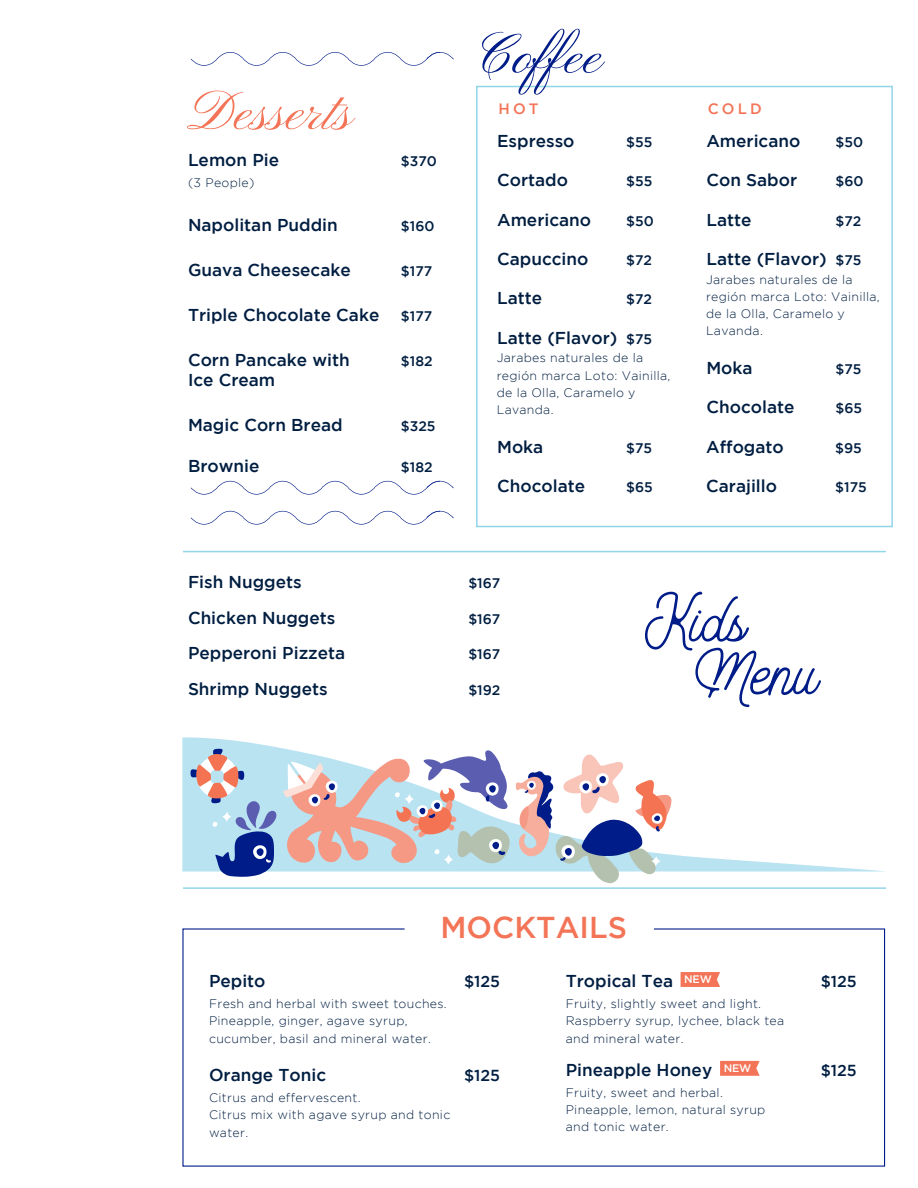
<style>
.page{position:relative;width:918px;height:1188px;background:#fff}
.page>*{position:absolute;margin:0;border:0;box-sizing:border-box;transform-origin:0 0}
.t1{font:57px "Pinyon Script";color:#f37457}
.t2{font:57px "Pinyon Script";color:#001c88}
.t3{font:56.4px/52.8px "Aurelig";color:#001c88}
.t4{font:500 30.15px "Gotham";color:#f37457}
.t5{font:500 17.1px/20.5px "Gotham";color:#001e41}
.t6{font:500 15.9px "Gotham";color:#001e41}
.t7{font:500 15px "Gotham";letter-spacing:.2em;color:#f37457}
.t8{font:500 13.95px "Gotham";color:#001e41}
.t9{font:300 12.3px/17.2px "Gotham";letter-spacing:.025em;color:#001e41}
.t10{font:500 10.8px "Gotham";letter-spacing:-.01em;color:#fff}
.s1{font-size:13.95px}
</style>
<div class="page">
<svg style="left:182px;top:737px;width:703px;height:135px"></svg>
<svg style="left:191px;top:749px;width:86px;height:128px;background:#9eb3d0"></svg>
<svg style="left:283px;top:750px;width:227px;height:115px"></svg>
<svg style="left:516px;top:754px;width:155px;height:129px"></svg>
<hr style="left:183px;top:551px;width:703px;height:1px;background:#91d5ea">
<hr style="left:183px;top:887px;width:703px;height:2px;background:#91d5ea">
<svg style="left:191px;top:52px;width:262px;height:14px"></svg>
<svg style="left:191px;top:481px;width:262px;height:14px"></svg>
<div style="left:476px;top:86px;width:417px;height:441px;border:2px solid #91d5ea"></div>
<svg style="left:191px;top:511px;width:262px;height:14px"></svg>
<svg style="left:182px;top:928px;width:704px;height:239px"></svg>
<svg style="left:720px;top:1061px;width:40px;height:15px"></svg>
<svg style="left:681px;top:972px;width:39px;height:15px"></svg>
<h1 class="t1" style="left:188px;top:80px;width:168px">Desserts</h1>
<h3 class="t5" style="left:188px;top:149px;width:93px">Lemon Pie</h3>
<p class="t8" style="left:401px;top:153px;width:38px">$370</p>
<p class="t9" style="left:188px;top:174px;width:68px">(3 People)</p>
<h3 class="t5" style="left:188px;top:214px;width:151px">Napolitan Puddin</h3>
<p class="t8" style="left:401px;top:218px;width:35px">$160</p>
<h3 class="t5" style="left:188px;top:259px;width:164px">Guava Cheesecake</h3>
<p class="t8" style="left:401px;top:263px;width:33px">$177</p>
<h3 class="t5" style="left:188px;top:304px;width:193px">Triple Chocolate Cake</h3>
<p class="t8" style="left:401px;top:308px;width:33px">$177</p>
<h3 class="t5" style="left:188px;top:349px;width:163px">Corn Pancake with<br>Ice Cream</h3>
<p class="t8" style="left:401px;top:353px;width:33px">$182</p>
<h3 class="t5" style="left:188px;top:415px;width:156px">Magic Corn Bread</h3>
<p class="t8" style="left:401px;top:419px;width:36px">$325</p>
<h3 class="t5" style="left:188px;top:456px;width:73px">Brownie</h3>
<p class="t8" style="left:401px;top:460px;width:33px">$182</p>
<h1 class="t2" style="left:478px;top:24px;width:128px">Coffee</h1>
<p class="t7" style="left:499px;top:100px;width:41px">HOT</p>
<h3 class="t5" style="left:497px;top:130px;width:79px">Espresso</h3>
<p class="t8" style="left:626px;top:134px;width:28px">$55</p>
<h3 class="t5" style="left:497px;top:170px;width:72px">Cortado</h3>
<p class="t8" style="left:626px;top:173px;width:28px">$55</p>
<h3 class="t5" style="left:497px;top:209px;width:96px">Americano</h3>
<p class="t8" style="left:626px;top:213px;width:29px">$50</p>
<h3 class="t5" style="left:497px;top:248px;width:93px">Capuccino</h3>
<p class="t8" style="left:626px;top:252px;width:27px">$72</p>
<h3 class="t5" style="left:497px;top:288px;width:47px">Latte</h3>
<p class="t8" style="left:626px;top:292px;width:27px">$72</p>
<h3 class="t5" style="left:497px;top:327px;width:157px">Latte (Flavor) <span class="s1">$75</span></h3>
<p class="t9" style="left:497px;top:349px;width:175px">Jarabes naturales de la región marca Loto: Vainilla, de la Olla, Caramelo y<br>Lavanda.</p>
<h3 class="t5" style="left:497px;top:436px;width:48px">Moka</h3>
<p class="t8" style="left:626px;top:440px;width:28px">$75</p>
<h3 class="t5" style="left:497px;top:475px;width:90px">Chocolate</h3>
<p class="t8" style="left:626px;top:479px;width:28px">$65</p>
<p class="t7" style="left:708px;top:100px;width:55px">COLD</p>
<h3 class="t5" style="left:706px;top:130px;width:96px">Americano</h3>
<p class="t8" style="left:835px;top:134px;width:29px">$50</p>
<h3 class="t5" style="left:706px;top:170px;width:92px">Con Sabor</h3>
<p class="t8" style="left:835px;top:173px;width:30px">$60</p>
<h3 class="t5" style="left:706px;top:209px;width:47px">Latte</h3>
<p class="t8" style="left:835px;top:213px;width:27px">$72</p>
<h3 class="t5" style="left:706px;top:248px;width:157px">Latte (Flavor) <span class="s1">$75</span></h3>
<p class="t9" style="left:706px;top:271px;width:175px">Jarabes naturales de la región marca Loto: Vainilla, de la Olla, Caramelo y<br>Lavanda.</p>
<h3 class="t5" style="left:706px;top:357px;width:48px">Moka</h3>
<p class="t8" style="left:835px;top:361px;width:28px">$75</p>
<h3 class="t5" style="left:706px;top:397px;width:90px">Chocolate</h3>
<p class="t8" style="left:835px;top:400px;width:28px">$65</p>
<h3 class="t5" style="left:706px;top:436px;width:79px">Affogato</h3>
<p class="t8" style="left:835px;top:440px;width:28px">$95</p>
<h3 class="t5" style="left:706px;top:475px;width:72px">Carajillo</h3>
<p class="t8" style="left:835px;top:479px;width:33px">$175</p>
<h3 class="t5" style="left:188px;top:571px;width:115px">Fish Nuggets</h3>
<p class="t8" style="left:468px;top:575px;width:34px">$167</p>
<h3 class="t5" style="left:188px;top:607px;width:149px">Chicken Nuggets</h3>
<p class="t8" style="left:468px;top:611px;width:34px">$167</p>
<h3 class="t5" style="left:188px;top:643px;width:159px">Pepperoni Pizzeta</h3>
<p class="t8" style="left:468px;top:647px;width:34px">$167</p>
<h3 class="t5" style="left:188px;top:679px;width:141px">Shrimp Nuggets</h3>
<p class="t8" style="left:468px;top:682px;width:34px">$192</p>
<h2 class="t3" style="left:695px;top:593px;width:125px;text-indent:-50px">Kids<br>Menu</h2>
<h3 class="t4" style="left:440px;top:910px;width:188px">MOCKTAILS</h3>
<h3 class="t5" style="left:209px;top:970px;width:58px">Pepito</h3>
<p class="t9" style="left:209px;top:995px;width:239px">Fresh and herbal with sweet touches.<br>Pineapple, ginger, agave syrup, cucumber, basil and mineral water.</p>
<p class="t6" style="left:464px;top:972px;width:38px">$125</p>
<h3 class="t5" style="left:566px;top:970px;width:109px">Tropical Tea</h3>
<p class="t9" style="left:566px;top:995px;width:220px">Fruity, slightly sweet and light.<br>Raspberry syrup, lychee, black tea and mineral water.</p>
<p class="t10" style="left:684px;top:973px;width:29px">NEW</p>
<p class="t6" style="left:821px;top:972px;width:38px">$125</p>
<h3 class="t5" style="left:566px;top:1059px;width:148px">Pineapple Honey</h3>
<p class="t9" style="left:566px;top:1084px;width:201px">Fruity, sweet and herbal.<br>Pineapple, lemon, natural syrup and tonic water.</p>
<h3 class="t5" style="left:209px;top:1064px;width:119px">Orange Tonic</h3>
<p class="t6" style="left:821px;top:1061px;width:38px">$125</p>
<p class="t9" style="left:209px;top:1089px;width:243px">Citrus and effervescent.<br>Citrus mix with agave syrup and tonic water.</p>
<p class="t10" style="left:724px;top:1062px;width:29px">NEW</p>
<p class="t6" style="left:464px;top:1066px;width:38px">$125</p>
</div>
